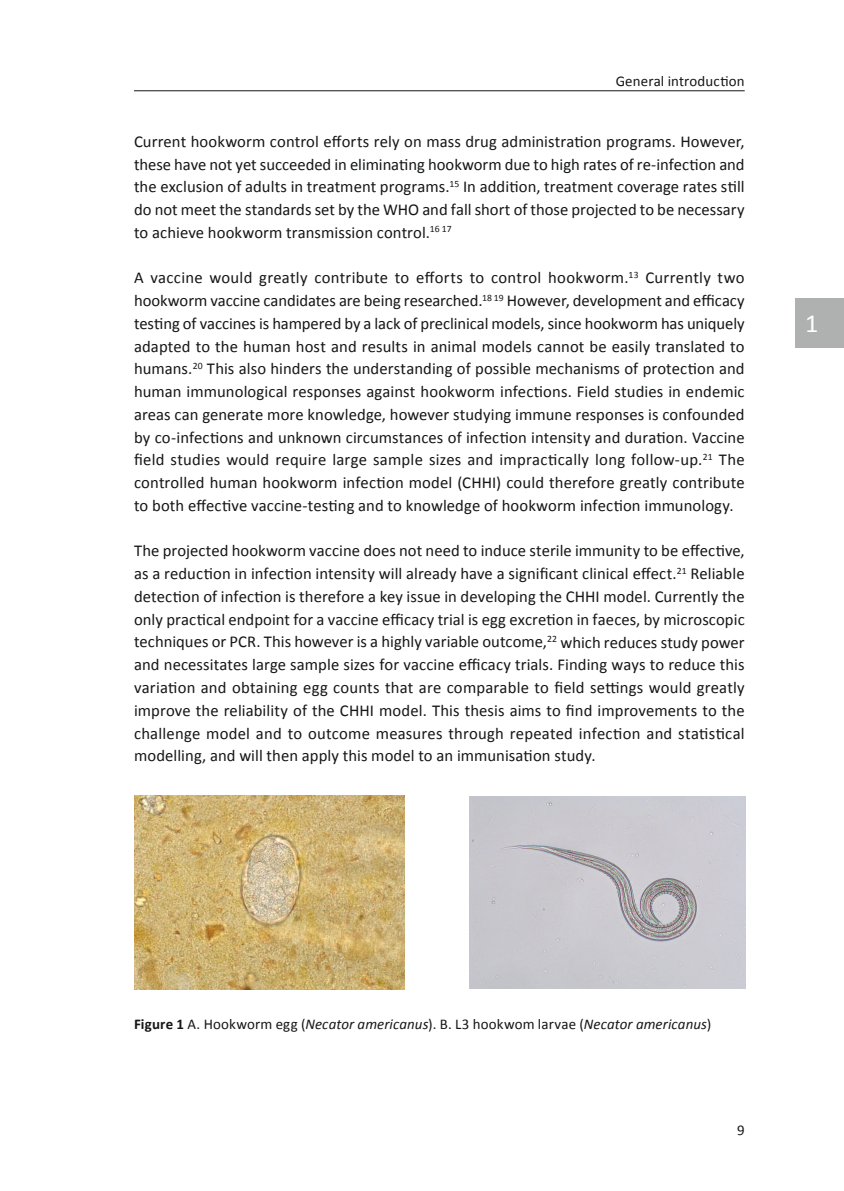
<style>
.page{position:relative;width:844px;height:1191px;background:#fff}
.page>*{position:absolute;margin:0;border:0;box-sizing:border-box;transform-origin:0 0}
.t1{font:26.25px "Calibri";color:#fff}
.t2{font:16.62px/22.8px "Calibri";letter-spacing:.005em;color:#151616;text-align:justify}
.t3{font:14.88px "Calibri";letter-spacing:.01em;color:#151616}
.s1{font-weight:700}
.s2{font-style:italic}
</style>
<div class="page">
<hr style="left:134px;top:90px;width:610px;height:1px;background:#151616">
<img style="left:134px;top:796px;width:271px;height:193px">
<img style="left:469px;top:796px;width:276px;height:192px">
<div style="left:795px;top:298px;width:48px;height:49px;background:#afb0b0"></div>
<p class="t3" style="left:615px;top:70px;width:130px">General introduction</p>
<p class="t2" style="left:134px;top:129px;width:612px">Current hookworm control efforts rely on mass drug administration programs. However, these have not yet succeeded in eliminating hookworm due to high rates of re-infection and the exclusion of adults in treatment programs.<sup>15</sup> In addition, treatment coverage rates still do not meet the standards set by the WHO and fall short of those projected to be necessary to achieve hookworm transmission control.<sup>16</sup> <sup>17</sup></p>
<p class="t2" style="left:134px;top:266px;width:612px">A vaccine would greatly contribute to efforts to control hookworm.<sup>13</sup> Currently two hookworm vaccine candidates are being researched.<sup>18</sup> <sup>19</sup> However, development and efficacy testing of vaccines is hampered by a lack of preclinical models, since hookworm has uniquely adapted to the human host and results in animal models cannot be easily translated to humans.<sup>20</sup> This also hinders the understanding of possible mechanisms of protection and human immunological responses against hookworm infections. Field studies in endemic areas can generate more knowledge, however studying immune responses is confounded by co-infections and unknown circumstances of infection intensity and duration. Vaccine field studies would require large sample sizes and impractically long follow-up.<sup>21</sup> The controlled human hookworm infection model (CHHI) could therefore greatly contribute to both effective vaccine-testing and to knowledge of hookworm infection immunology.</p>
<p class="t2" style="left:134px;top:539px;width:612px">The projected hookworm vaccine does not need to induce sterile immunity to be effective, as a reduction in infection intensity will already have a significant clinical effect.<sup>21</sup> Reliable detection of infection is therefore a key issue in developing the CHHI model. Currently the only practical endpoint for a vaccine efficacy trial is egg excretion in faeces, by microscopic techniques or PCR. This however is a highly variable outcome,<sup>22</sup> which reduces study power and necessitates large sample sizes for vaccine efficacy trials. Finding ways to reduce this variation and obtaining egg counts that are comparable to field settings would greatly improve the reliability of the CHHI model. This thesis aims to find improvements to the challenge model and to outcome measures through repeated infection and statistical modelling, and will then apply this model to an immunisation study.</p>
<h1 class="t1" style="left:805px;top:305px;width:15px">1</h1>
<p class="t3" style="left:134px;top:1014px;width:578px"><span class="s1">Figure 1</span> A. Hookworm egg (<span class="s2">Necator americanus</span>). B. L3 hookwom larvae (<span class="s2">Necator americanus</span>)</p>
<p class="t3" style="left:737px;top:1119px;width:9px">9</p>
</div>
